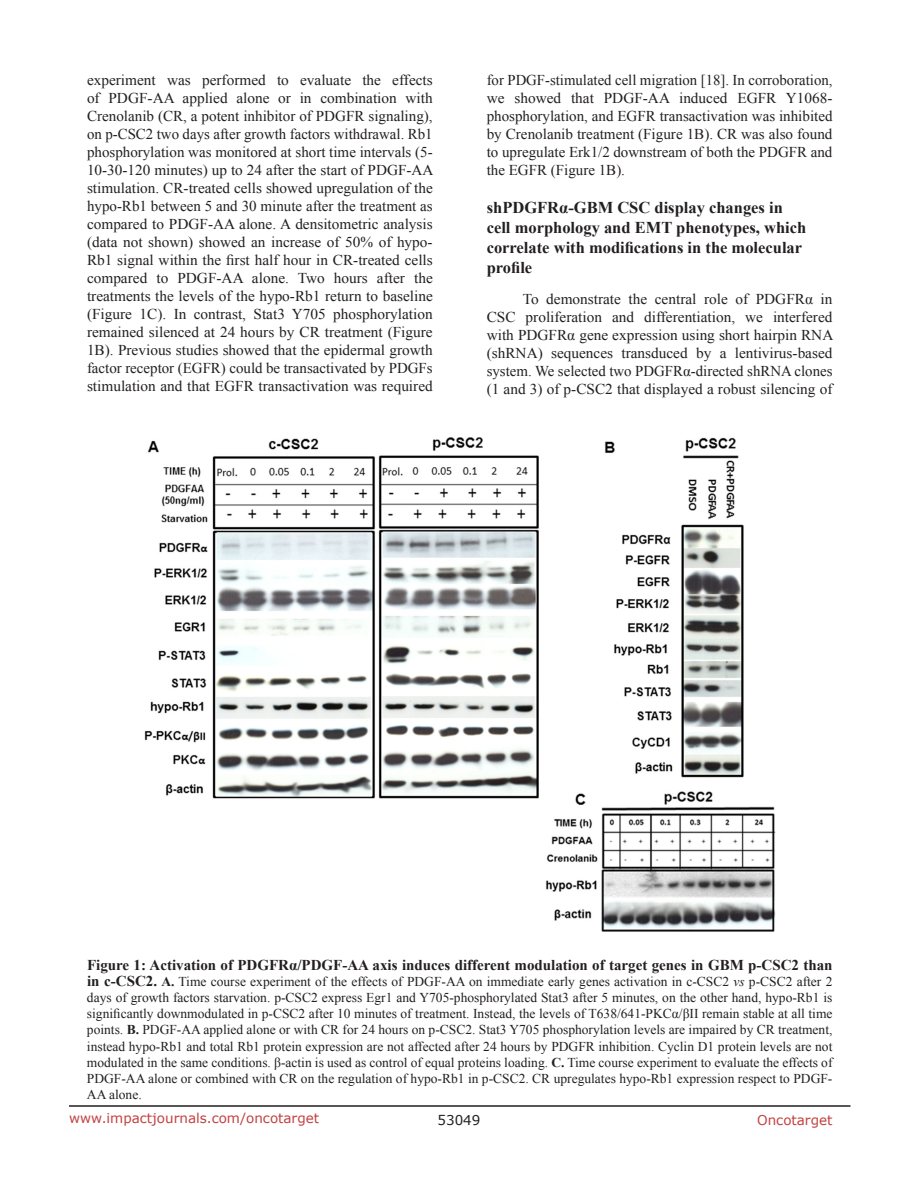
<style>
.page{position:relative;width:918px;height:1188px;background:#fff}
.page>*{position:absolute;margin:0;border:0;box-sizing:border-box;transform-origin:0 0}
.t1{font:700 16.5px/19.8px "Times New Roman";color:#231f20}
.t2{font:15px/18px "Times New Roman";color:#231f20;text-align:justify}
.t3{font:700 15px "Times New Roman";color:#231f20}
.t4{font:13.5px/16.2px "Times New Roman";color:#231f20;text-align:justify}
.t5{font:13.5px "Verdana";color:#c24141}
.t6{font:13.5px "Verdana";color:#231f20}
.s1{font-weight:700;font-size:15px}
.s2{font-weight:700}
.s3{font-style:italic}
</style>
<div class="page">
<hr style="left:69px;top:1105px;width:781px;height:2px;background:#231f20">
<img style="left:144px;top:437px;width:632px;height:495px">
<p class="t2" style="left:87px;top:71px;width:348px">experiment was performed to evaluate the effects of PDGF-AA applied alone or in combination with Crenolanib (CR, a potent inhibitor of PDGFR signaling), on p-CSC2 two days after growth factors withdrawal. Rb1 phosphorylation was monitored at short time intervals (5- 10-30-120 minutes) up to 24 after the start of PDGF-AA stimulation. CR-treated cells showed upregulation of the hypo-Rb1 between 5 and 30 minute after the treatment as compared to PDGF-AA alone. A densitometric analysis (data not shown) showed an increase of 50% of hypo-Rb1 signal within the first half hour in CR-treated cells compared to PDGF-AA alone. Two hours after the treatments the levels of the hypo-Rb1 return to baseline (Figure 1C). In contrast, Stat3 Y705 phosphorylation remained silenced at 24 hours by CR treatment (Figure 1B). Previous studies showed that the epidermal growth factor receptor (EGFR) could be transactivated by PDGFs stimulation and that EGFR transactivation was required</p>
<p class="t2" style="left:487px;top:71px;width:347px">for PDGF-stimulated cell migration [18]. In corroboration, we showed that PDGF-AA induced EGFR Y1068- phosphorylation, and EGFR transactivation was inhibited by Crenolanib treatment (Figure 1B). CR was also found to upregulate Erk1/2 downstream of both the PDGFR and the EGFR (Figure 1B).</p>
<p class="t1" style="left:487px;top:197px;width:321px">shPDGFRα-GBM CSC display changes in cell morphology and EMT phenotypes, which correlate with modifications in the molecular profile</p>
<p class="t2" style="left:487px;top:290px;width:348px;text-indent:36px">To demonstrate the central role of PDGFRα in CSC proliferation and differentiation, we interfered with PDGFRα gene expression using short hairpin RNA (shRNA) sequences transduced by a lentivirus-based system. We selected two PDGFRα-directed shRNA clones (1 and 3) of p-CSC2 that displayed a robust silencing of</p>
<p class="t3" style="left:87px;top:954px;width:747px">Figure 1: Activation of PDGFRα/PDGF-AA axis induces different modulation of target genes in GBM p-CSC2 than</p>
<p class="t4" style="left:87px;top:973px;width:747px"><span class="s1">in c-CSC2.</span> <span class="s2">A.</span> Time course experiment of the effects of PDGF-AA on immediate early genes activation in c-CSC2 <span class="s3">vs</span> p-CSC2 after 2 days of growth factors starvation. p-CSC2 express Egr1 and Y705-phosphorylated Stat3 after 5 minutes, on the other hand, hypo-Rb1 is significantly downmodulated in p-CSC2 after 10 minutes of treatment. Instead, the levels of T638/641-PKCα/βII remain stable at all time points. <span class="s2">B.</span> PDGF-AA applied alone or with CR for 24 hours on p-CSC2. Stat3 Y705 phosphorylation levels are impaired by CR treatment, instead hypo-Rb1 and total Rb1 protein expression are not affected after 24 hours by PDGFR inhibition. Cyclin D1 protein levels are not modulated in the same conditions. β-actin is used as control of equal proteins loading. <span class="s2">C.</span> Time course experiment to evaluate the effects of PDGF-AA alone or combined with CR on the regulation of hypo-Rb1 in p-CSC2. CR upregulates hypo-Rb1 expression respect to PDGF-AA alone.</p>
<p class="t5" style="left:69px;top:1109px;width:252px">www.impactjournals.com/oncotarget</p>
<p class="t6" style="left:438px;top:1111px;width:44px">53049</p>
<p class="t5" style="left:757px;top:1111px;width:77px">Oncotarget</p>
</div>
